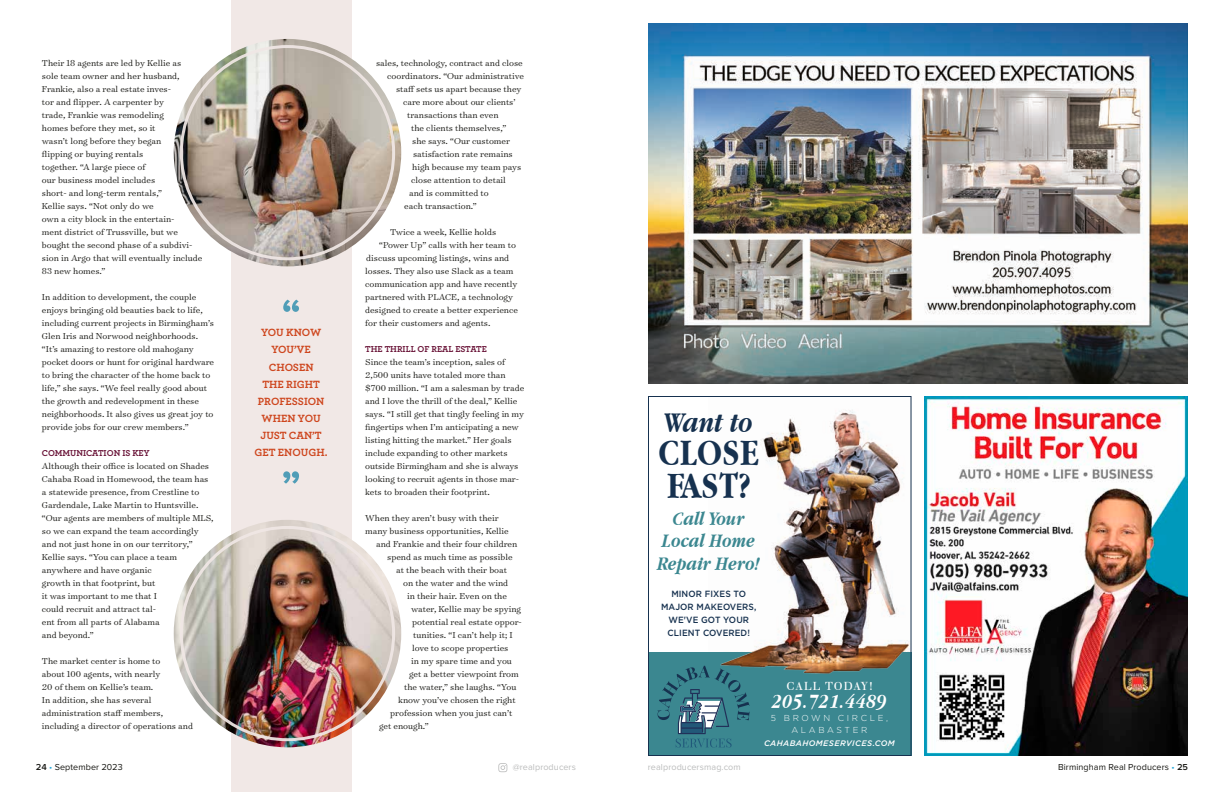
<style>
.page{position:relative;width:1224px;height:792px;background:#fff}
.page>*{position:absolute;margin:0;border:0;box-sizing:border-box;transform-origin:0 0}
.t1{font:700 39px/33.2px "Apple Garamond";letter-spacing:.005em;color:#16314f}
.t2{font:italic 700 30px "Apple Garamond";letter-spacing:.005em;color:#16314f}
.t3{font:italic 700 21.1px "Apple Garamond";letter-spacing:.025em;color:#fff}
.t4{font:italic 700 20px/22.4px "Apple Garamond";letter-spacing:.005em;color:#3b8790;text-align:center}
.t5{font:11.5px "Berthold Walbaum";letter-spacing:.055em;color:#fff}
.t6{font:700 11px/17.1px "Archer";color:#ce461e;text-align:center}
.t7{font:300 9.8px/13px "Surveyor Text";color:#171713}
.t8{font:500 9px/13px "Gotham";letter-spacing:.01em;color:#16314f;text-align:center;scale:.95 1}
.t9{font:9px "Proxima Nova";letter-spacing:.01em;color:#171713}
.t10{font:700 9px "Archer";color:#691337}
.t11{font:9px "Proxima Nova";letter-spacing:.01em;color:#bbbcbc}
.t12{font:300 8.6px/12.5px "Gotham";letter-spacing:.3em;color:#fff;text-align:center}
.t13{font:italic 500 8px "Gotham";letter-spacing:.05em;color:#fff}
.s1{font-weight:600}
.s2{color:#26a7d9}
</style>
<div class="page">
<svg style="left:498px;top:763px;width:9px;height:9px"></svg>
<div style="left:231px;top:0;width:120px;height:792px;background:#f0e7e5"></div>
<img style="left:924px;top:396px;width:264px;height:360px">
<img style="left:648px;top:24px;width:540px;height:360px">
<img style="left:648px;top:396px;width:264px;height:360px">
<svg style="left:657px;top:666px;width:93px;height:82px;background:#407f8c"></svg>
<img style="left:174px;top:520px;width:227px;height:227px;border-radius:114px">
<img style="left:174px;top:39px;width:227px;height:227px;border-radius:114px">
<svg style="left:283px;top:300px;width:16px;height:12px"></svg>
<svg style="left:283px;top:471px;width:16px;height:13px"></svg>
<p class="t7" style="left:42px;top:56px;width:162px">Their 18 agents are led by Kellie as<br>sole team owner and her husband,<br>Frankie, also a real estate inves-<br>tor and flipper. A carpenter by<br>trade, Frankie was remodeling<br>homes before they met, so it<br>wasn’t long before they began<br>flipping or buying rentals<br>together. “A large piece of<br>our business model includes<br>short- and long-term rentals,”<br>Kellie says. “Not only do we<br>own a city block in the entertain-<br>ment district of Trussville, but we bought the second phase of a subdivi&shy;sion in Argo that will eventually include<br>83 new homes.”</p>
<p class="t7" style="left:42px;top:290px;width:174px">In addition to development, the couple enjoys bringing old beauties back to life, including current projects in Birmingham’s Glen Iris and Norwood neighborhoods. “It’s amazing to restore old mahogany pocket doors or hunt for original hardware to bring the character of the home back to life,” she says. “We feel really good about the growth and redevelopment in these neighborhoods. It also gives us great joy to provide jobs for our crew members.”</p>
<p class="t10" style="left:42px;top:446px;width:109px">COMMUNICATION IS KEY</p>
<p class="t7" style="left:42px;top:459px;width:173px">Although their office is located on Shades<br>Cahaba Road in Homewood, the team has a statewide presence, from Crestline to<br>Gardendale, Lake Martin to Huntsville. “Our agents are members of multiple MLS, so we can expand the team accordingly and not just hone in on our territory,”<br>Kellie says. “You can place a team anywhere and have organic<br>growth in that footprint, but<br>it was important to me that I<br>could recruit and attract tal-<br>ent from all parts of Alabama<br>and beyond.”</p>
<p class="t7" style="left:42px;top:654px;width:153px">The market center is home to<br>about 100 agents, with nearly<br>20 of them on Kellie’s team.<br>In addition, she has several administration staff members, including a director of operations and</p>
<p class="t6" style="left:255px;top:323px;width:75px">YOU KNOW<br>YOU’VE<br>CHOSEN<br>THE RIGHT<br>PROFESSION<br>WHEN YOU<br>JUST CAN’T<br>GET ENOUGH.</p>
<p class="t7" style="left:376px;top:56px;width:148px">sales, technology, contract and close</p>
<p class="t7" style="left:387px;top:69px;width:138px">coordinators. “Our administrative</p>
<p class="t7" style="left:396px;top:82px;width:127px">staff sets us apart because they</p>
<p class="t7" style="left:403px;top:95px;width:114px">care more about our clients’</p>
<p class="t7" style="left:407px;top:108px;width:93px">transactions than even</p>
<p class="t7" style="left:411px;top:121px;width:97px">the clients themselves,”</p>
<p class="t7" style="left:412px;top:134px;width:99px">she says. “Our customer</p>
<p class="t7" style="left:413px;top:147px;width:101px">satisfaction rate remains</p>
<p class="t7" style="left:412px;top:160px;width:111px">high because my team pays</p>
<p class="t7" style="left:411px;top:173px;width:96px">close attention to detail</p>
<p class="t7" style="left:409px;top:186px;width:81px">and is committed to</p>
<p class="t7" style="left:404px;top:199px;width:74px">each transaction.”</p>
<p class="t7" style="left:390px;top:225px;width:108px">Twice a week, Kellie holds</p>
<p class="t7" style="left:379px;top:238px;width:138px">“Power Up” calls with her team to</p>
<p class="t7" style="left:366px;top:251px;width:145px">discuss upcoming listings, wins and</p>
<p class="t7" style="left:365px;top:264px;width:150px">losses. They also use Slack as a team</p>
<p class="t7" style="left:365px;top:277px;width:154px">communication app and have recently</p>
<p class="t7" style="left:365px;top:290px;width:149px">partnered with PLACE, a technology</p>
<p class="t7" style="left:365px;top:303px;width:154px">designed to create a better experience</p>
<p class="t7" style="left:365px;top:316px;width:127px">for their customers and agents.</p>
<p class="t10" style="left:365px;top:342px;width:123px">THE THRILL OF REAL ESTATE</p>
<p class="t7" style="left:365px;top:355px;width:161px">Since the team’s inception, sales of 2,500 units have totaled more than $700 million. “I am a salesman by trade and I love the thrill of the deal,” Kellie says. “I still get that tingly feeling in my fingertips when I’m anticipating a new listing hitting the market.” Her goals include expanding to other markets outside Birmingham and she is always looking to recruit agents in those mar&shy;kets to broaden their footprint.</p>
<p class="t7" style="left:365px;top:511px;width:135px">When they aren’t busy with their</p>
<p class="t7" style="left:365px;top:524px;width:145px">many business opportunities, Kellie</p>
<p class="t7" style="left:376px;top:537px;width:143px">and Frankie and their four children</p>
<p class="t7" style="left:387px;top:550px;width:127px">spend as much time as possible</p>
<p class="t7" style="left:396px;top:563px;width:112px">at the beach with their boat</p>
<p class="t7" style="left:403px;top:576px;width:107px">on the water and the wind</p>
<p class="t7" style="left:407px;top:589px;width:101px">in their hair. Even on the</p>
<p class="t7" style="left:411px;top:602px;width:111px">water, Kellie may be spying</p>
<p class="t7" style="left:412px;top:615px;width:111px">potential real estate oppor-</p>
<p class="t7" style="left:413px;top:628px;width:101px">tunities. “I can’t help it; I</p>
<p class="t7" style="left:412px;top:641px;width:98px">love to scope properties</p>
<p class="t7" style="left:411px;top:654px;width:102px">in my spare time and you</p>
<p class="t7" style="left:409px;top:667px;width:111px">get a better viewpoint from</p>
<p class="t7" style="left:404px;top:680px;width:114px">the water,” she laughs. “You</p>
<p class="t7" style="left:398px;top:693px;width:119px">know you’ve chosen the right</p>
<p class="t7" style="left:390px;top:706px;width:124px">profession when you just can’t</p>
<p class="t7" style="left:379px;top:719px;width:51px">get enough.”</p>
<h2 class="t2" style="left:665px;top:404px;width:90px">Want to</h2>
<h1 class="t1" style="left:658px;top:436px;width:102px">CLOSE<br>FAST?</h1>
<h3 class="t4" style="left:657px;top:507px;width:104px">Call Your<br>Local Home<br>Repair Hero!</h3>
<p class="t8" style="left:661px;top:587px;width:102px">MINOR FIXES TO<br>MAJOR MAKEOVERS,<br>WE'VE GOT YOUR<br>CLIENT COVERED!</p>
<p class="t5" style="left:787px;top:680px;width:87px">CALL TODAY!</p>
<h3 class="t3" style="left:772px;top:689px;width:116px">205.721.4489</h3>
<p class="t12" style="left:771px;top:711px;width:119px">5 BROWN CIRCLE,<br>ALABASTER</p>
<p class="t13" style="left:764px;top:738px;width:132px">CAHABAHOMESERVICES.COM</p>
<p class="t9" style="left:36px;top:762px;width:88px"><span class="s1">24</span> <span class="s2">•</span> September 2023</p>
<p class="t11" style="left:513px;top:762px;width:65px">@realproducers</p>
<p class="t11" style="left:648px;top:762px;width:94px">realproducersmag.com</p>
<p class="t9" style="left:1058px;top:762px;width:131px">Birmingham Real Producers <span class="s2">•</span> <span class="s1">25</span></p>
</div>
